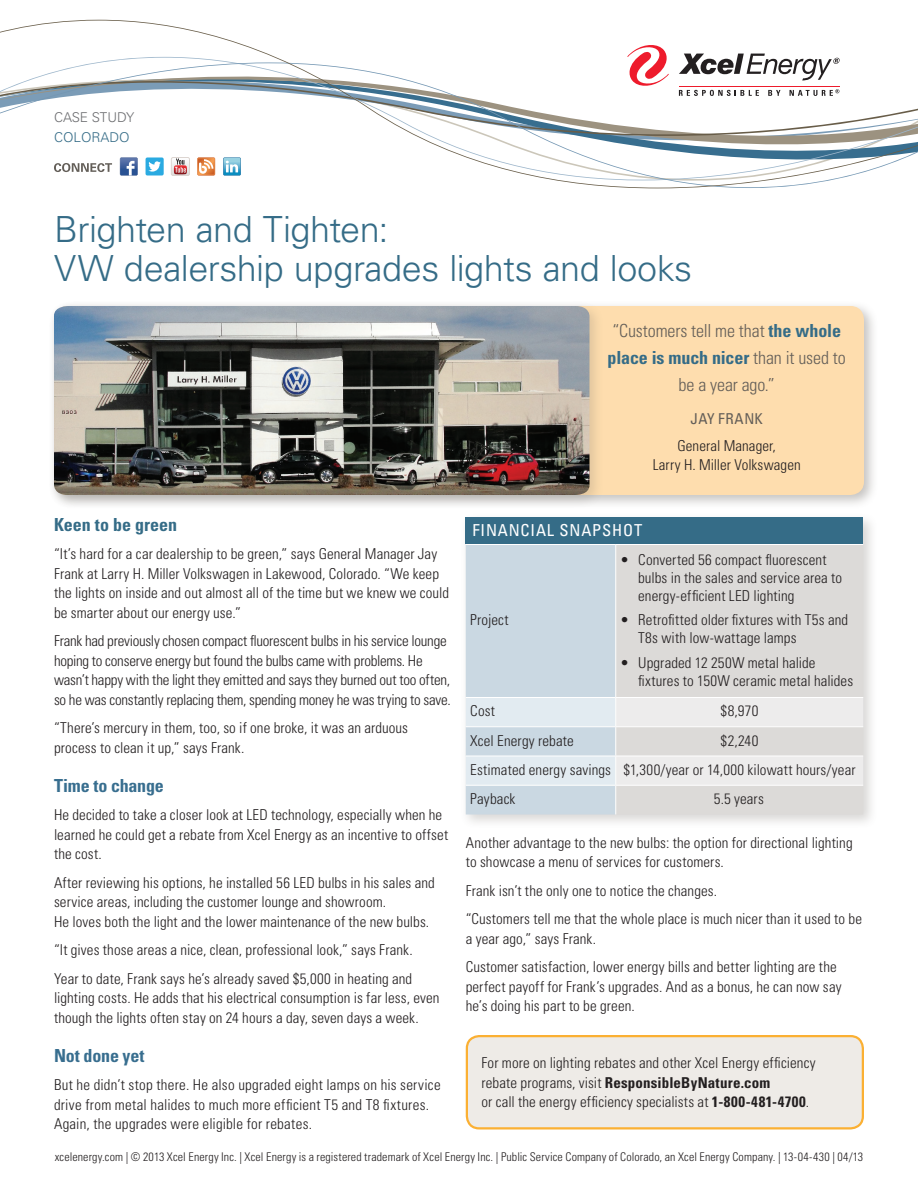
<style>
.page{position:relative;width:918px;height:1188px;background:#fff}
.page>*{position:absolute;margin:0;border:0;box-sizing:border-box;transform-origin:0 0}
.t1{font:300 36px/39px "Univers LT Std";letter-spacing:-.015em;color:#356c87}
.t2{font:300 condensed 18px/27px "Univers LT Std";letter-spacing:-.005em;color:#635e58;text-align:center}
.t3{font:700 condensed 18px "Univers LT Std";letter-spacing:-.01em;color:#386e8f}
.t4{font:700 condensed 18px "Univers LT Std";color:#356c87}
.t5{font:condensed 16.5px "Univers LT Std";letter-spacing:.05em;color:#fff}
.t6{font:300 condensed 15px/19.5px "Univers LT Std";letter-spacing:.005em;color:#231f20}
.t7{font:300 condensed 15px/19.5px "Univers LT Std";letter-spacing:-.015em;color:#231f20}
.t8{font:condensed 15px "Univers LT Std";letter-spacing:.03em;color:#635e58}
.t9{font:300 13.5px "Univers LT Std";color:#6c6d70}
.t10{font:300 13.5px "Univers LT Std";color:#356c87}
.t11{font:300 condensed 12px "Univers LT Std";letter-spacing:.01em;color:#231f20}
.s1{font-weight:700;color:#356c87}
.s2{font-weight:700}
</style>
<div class="page">
<div style="left:48px;top:300px;width:831px;height:210px;background:#635e58;opacity:.38"></div>
<div style="left:54px;top:306px;width:810px;height:189px;background:#feddae;border-radius:14px"></div>
<div style="left:460px;top:512px;width:418px;height:317px;background:#635e58;opacity:.25"></div>
<div style="left:466px;top:518px;width:397px;height:26px;background:#356c87"></div>
<svg style="left:466px;top:544px;width:397px;height:270px;background:#dadde0"></svg>
<svg style="left:0;top:20px;width:918px;height:168px"></svg>
<div style="left:48px;top:300px;width:556px;height:210px;background:#635e58;opacity:.19"></div>
<img style="left:54px;top:306px;width:536px;height:189px">
<div style="left:467px;top:1036px;width:396px;height:92px;background:#eeebe7;border-radius:12px"></div>
<div style="left:466px;top:1035px;width:398px;height:95px;border:2px solid #fbb033;border-radius:12px"></div>
<svg style="left:679px;top:90px;width:80px;height:6px"></svg>
<svg style="left:768px;top:90px;width:12px;height:6px"></svg>
<svg style="left:627px;top:45px;width:42px;height:43px"></svg>
<svg style="left:679px;top:54px;width:161px;height:26px"></svg>
<hr style="left:679px;top:86px;width:161px;height:1px;background:#ee1b2c">
<svg style="left:790px;top:89px;width:49px;height:7px"></svg>
<svg style="left:120px;top:158px;width:18px;height:18px"></svg>
<svg style="left:197px;top:158px;width:18px;height:17px"></svg>
<svg style="left:223px;top:158px;width:18px;height:18px"></svg>
<svg style="left:171px;top:158px;width:19px;height:18px"></svg>
<svg style="left:54px;top:163px;width:58px;height:9px"></svg>
<div style="left:146px;top:158px;width:18px;height:17px;background:#2aaae1;border-radius:2px"></div>
<svg style="left:148px;top:161px;width:13px;height:11px"></svg>
<p class="t9" style="left:54px;top:109px;width:82px">Case study</p>
<p class="t10" style="left:54px;top:129px;width:77px">Colorado</p>
<h1 class="t1" style="left:54px;top:210px;width:640px">Brighten and Tighten:<br>VW dealership upgrades lights and looks</h1>
<p class="t2" style="left:608px;top:317px;width:240px">“Customers tell me that <span class="s1">the whole place is much nicer</span> than it used to be a year ago.”</p>
<p class="t8" style="left:691px;top:409px;width:74px">JAY FRANK</p>
<p class="t6" style="left:653px;top:435px;width:150px;text-align:center">General Manager,<br>Larry H. Miller Volkswagen</p>
<p class="t4" style="left:54px;top:513px;width:125px">Keen to be green</p>
<p class="t6" style="left:54px;top:544px;width:397px">“It’s hard for a car dealership to be green,” says General Manager Jay Frank at Larry H. Miller Volkswagen in Lakewood, Colorado. “We keep the lights on inside and out almost all of the time but we knew we could be smarter about our energy use.”</p>
<p class="t7" style="left:54px;top:631px;width:398px">Frank had previously chosen compact fluorescent bulbs in his service lounge hoping to conserve energy but found the bulbs came with problems. He wasn’t happy with the light they emitted and says they burned out too often, so he was constantly replacing them, spending money he was trying to save.</p>
<p class="t6" style="left:54px;top:718px;width:356px">“There’s mercury in them, too, so if one broke, it was an arduous process to clean it up,” says Frank.</p>
<p class="t3" style="left:54px;top:774px;width:111px">Time to change</p>
<p class="t6" style="left:54px;top:805px;width:396px">He decided to take a closer look at LED technology, especially when he learned he could get a rebate from Xcel Energy as an incentive to offset the cost.</p>
<p class="t6" style="left:54px;top:873px;width:382px">After reviewing his options, he installed 56 LED bulbs in his sales and service areas, including the customer lounge and showroom.<br>He loves both the light and the lower maintenance of the new bulbs.</p>
<p class="t6" style="left:54px;top:936px;width:360px;line-height:28.5px">“It gives those areas a nice, clean, professional look,” says Frank.<br>Year to date, Frank says he’s already saved $5,000 in heating and</p>
<p class="t6" style="left:54px;top:988px;width:387px">lighting costs. He adds that his electrical consumption is far less, even though the lights often stay on 24 hours a day, seven days a week.</p>
<p class="t3" style="left:54px;top:1044px;width:92px">Not done yet</p>
<p class="t6" style="left:54px;top:1075px;width:388px">But he didn’t stop there. He also upgraded eight lamps on his service drive from metal halides to much more efficient T5 and T8 fixtures.<br>Again, the upgrades were eligible for rebates.</p>
<p class="t5" style="left:472px;top:520px;width:171px">FINANCIAL SNAPSHOT</p>
<p class="t6" style="left:470px;top:610px;width:40px">Project</p>
<p class="t6" style="left:638px;top:550px;width:205px;line-height:18px;text-indent:-18px">• Converted 56 compact fluorescent bulbs in the sales and service area to energy-efficient LED lighting</p>
<p class="t6" style="left:638px;top:611px;width:211px;line-height:18px;text-indent:-18px">• Retrofitted older fixtures with T5s and<br>T8s with low-wattage lamps</p>
<p class="t6" style="left:638px;top:654px;width:216px;line-height:18px;text-indent:-18px">• Upgraded 12 250W metal halide fixtures to 150W ceramic metal halides</p>
<p class="t6" style="left:470px;top:701px;width:26px">Cost</p>
<p class="t6" style="left:721px;top:701px;width:39px">$8,970</p>
<p class="t6" style="left:470px;top:731px;width:105px">Xcel Energy rebate</p>
<p class="t6" style="left:470px;top:726px;width:387px;line-height:29.2px;text-indent:250px">$2,240<br>Estimated energy savings $1,300/year or 14,000 kilowatt hours/year<br>Payback</p>
<p class="t6" style="left:714px;top:789px;width:51px">5.5 years</p>
<p class="t6" style="left:466px;top:833px;width:388px">Another advantage to the new bulbs: the option for directional lighting to showcase a menu of services for customers.</p>
<p class="t6" style="left:466px;top:876px;width:398px;line-height:28.5px">Frank isn’t the only one to notice the changes.<br>“Customers tell me that the whole place is much nicer than it used to be</p>
<p class="t6" style="left:466px;top:924px;width:373px;line-height:28.5px">a year ago,” says Frank.<br>Customer satisfaction, lower energy bills and better lighting are the</p>
<p class="t6" style="left:466px;top:977px;width:377px">perfect payoff for Frank’s upgrades. And as a bonus, he can now say he’s doing his part to be green.</p>
<p class="t6" style="left:482px;top:1053px;width:336px">For more on lighting rebates and other Xcel Energy efficiency rebate programs, visit <span class="s2">ResponsibleByNature.com<br></span>or call the energy efficiency specialists at <span class="s2">1-800-481-4700</span>.</p>
<p class="t11" style="left:55px;top:1149px;width:810px">xcelenergy.com | © 2013 Xcel Energy Inc. | Xcel Energy is a registered trademark of Xcel Energy Inc. | Public Service Company of Colorado, an Xcel Energy Company. | 13-04-430 | 04/13</p>
</div>
